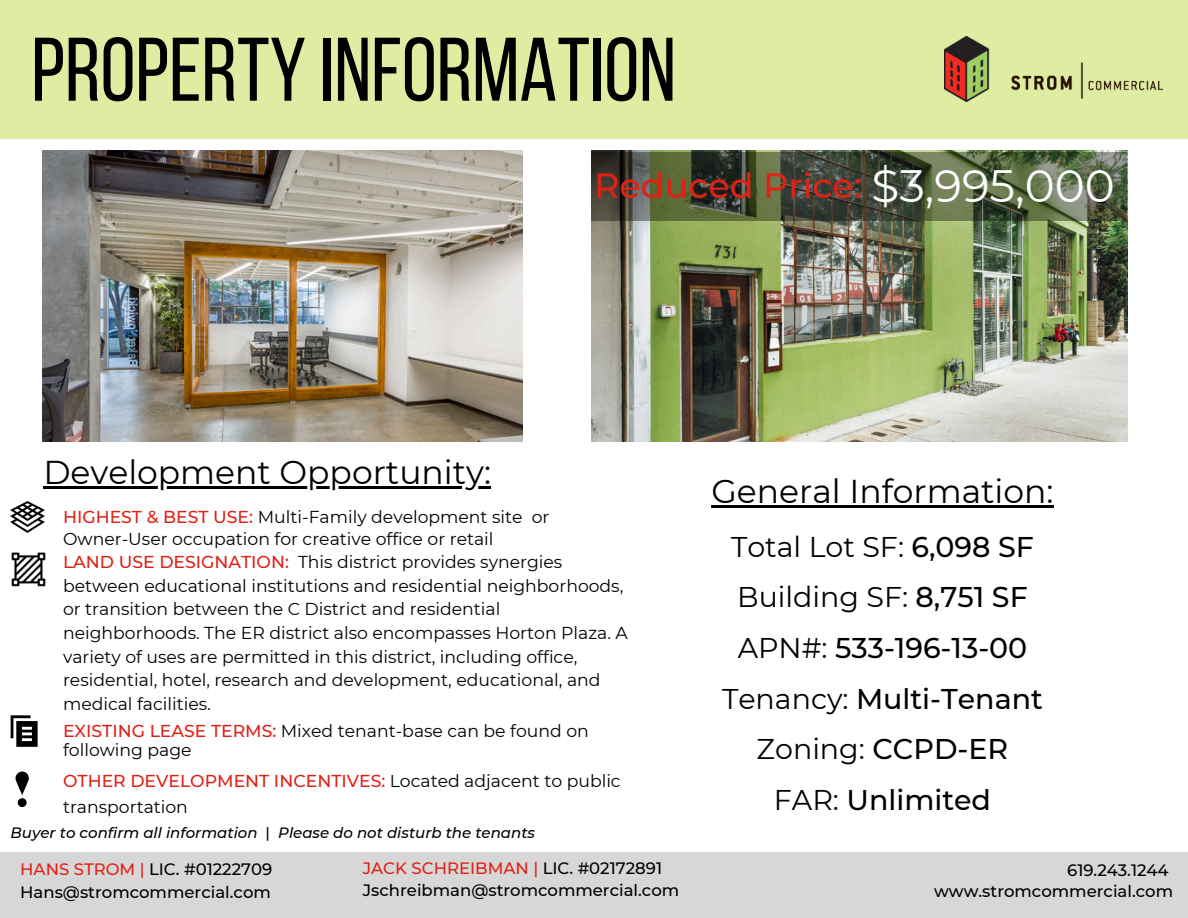
<style>
.page{position:relative;width:1188px;height:918px;background:#fff}
.page>*{position:absolute;margin:0;border:0;box-sizing:border-box;transform-origin:0 0}
.t1{font:90px "Bebas Neue";color:#000}
.t2{font:45.3px "Montserrat";color:#fff}
.t3{font:500 34.95px "Montserrat";color:#df2117}
.t4{font:33px "Montserrat";color:#000}
.t5{font:500 28.5px/50.7px "Montserrat";color:#000;text-align:center}
.t6{font:28.5px/50.7px "Montserrat";color:#000}
.t7{font:17.25px/23.7px "Montserrat";color:#000}
.t8{font:500 16.5px/22.5px "Montserrat";color:#000}
.t9{font:italic 500 15px "Montserrat";color:#000}
.s1{font-weight:500;color:#df2117}
.s2{font-style:normal}
.s3{color:#df2117}
.s4{font-weight:500}
.s5{font-weight:400}
</style>
<div class="page">
<div style="left:0;top:0;width:1188px;height:138px;background:#deeda2"></div>
<div style="left:0;top:853px;width:1188px;height:65px;background:#d7d7d7"></div>
<img style="left:592px;top:150px;width:535px;height:292px">
<svg style="left:592px;top:152px;width:535px;height:69px"></svg>
<img style="left:11px;top:501px;width:33px;height:32px">
<img style="left:11px;top:552px;width:35px;height:35px">
<svg style="left:11px;top:715px;width:27px;height:32px"></svg>
<svg style="left:16px;top:772px;width:13px;height:35px"></svg>
<img style="left:42px;top:150px;width:480px;height:292px">
<img style="left:945px;top:36px;width:218px;height:66px">
<hr style="left:711px;top:505px;width:343px;height:3px;background:#000">
<hr style="left:43px;top:486px;width:448px;height:2px;background:#000">
<h2 class="t1" style="left:31px;top:33px;width:646px">PROPERTY INFORMATION</h2>
<p class="t3" style="left:594px;top:165px;width:269px">Reduced Price:</p>
<h5 class="t2" style="left:871px;top:158px;width:245px">$3,995,000</h5>
<p class="t4" style="left:43px;top:452px;width:449px">Development Opportunity:</p>
<p class="t7" style="left:63px;top:505px;width:488px;line-height:22.5px"><span class="s1">HIGHEST &amp; BEST USE:</span> Multi-Family development site or<br>Owner-User occupation for creative office or retail</p>
<p class="t7" style="left:63px;top:550px;width:566px"><span class="s1">LAND USE DESIGNATION:</span> This district provides synergies between educational institutions and residential neighborhoods, or transition between the C District and residential neighborhoods. The ER district also encompasses Horton Plaza. A variety of uses are permitted in this district, including office, residential, hotel, research and development, educational, and medical facilities.</p>
<p class="t7" style="left:63px;top:721px;width:527px;line-height:19.2px"><span class="s1">EXISTING LEASE TERMS:</span> Mixed tenant-base can be found on following page</p>
<p class="t7" style="left:63px;top:768px;width:559px;line-height:25.8px"><span class="s1">OTHER DEVELOPMENT INCENTIVES:</span> Located adjacent to public transportation</p>
<h4 class="t9" style="left:11px;top:824px;width:526px">Buyer to confirm all information <span class="s2">|</span> Please do not disturb the tenants</h4>
<h4 class="t8" style="left:20px;top:858px;width:253px"><span class="s3">HANS STROM |</span> LIC. #01222709<br>Hans@stromcommercial.com</h4>
<h3 class="t8" style="left:363px;top:856px;width:318px"><span class="s3">JACK SCHREIBMAN |</span> LIC. #02172891<br>Jschreibman@stromcommercial.com</h3>
<p class="t4" style="left:711px;top:471px;width:344px">General Information:</p>
<h1 class="t6" style="left:731px;top:521px;width:304px">Total Lot SF: <span class="s4">6,098 SF<br></span>Building SF: <span class="s4">8,751 SF</span></h1>
<p class="t5" style="left:722px;top:622px;width:322px"><span class="s5">APN#:</span> 533-196-13-00<br><span class="s5">Tenancy:</span> Multi-Tenant</p>
<p class="t6" style="left:757px;top:724px;width:253px">Zoning: <span class="s4">CCPD-ER</span></p>
<p class="t5" style="left:774px;top:774px;width:219px"><span class="s5">FAR:</span> Unlimited</p>
<p class="t8" style="left:934px;top:859px;width:241px;line-height:21.3px;text-align:right">619.243.1244 www.stromcommercial.com</p>
</div>
